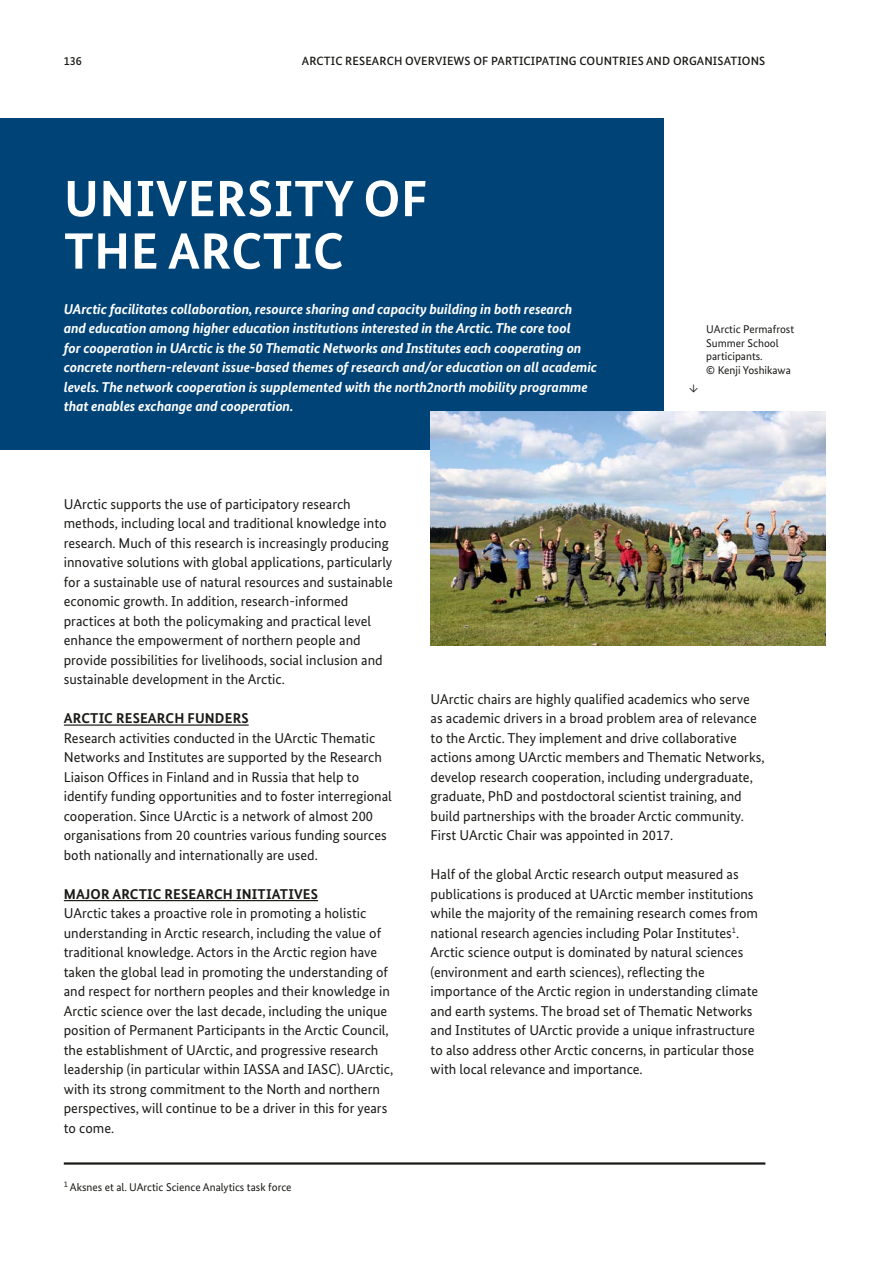
<style>
.page{position:relative;width:893px;height:1263px;background:#fff}
.page>*{position:absolute;margin:0;border:0;box-sizing:border-box;transform-origin:0 0}
.t1{font:700 51px/52.5px "Bundes Sans";letter-spacing:.01em;color:#fff}
.t2{font:14.25px/19.5px "Bundes Sans";color:#1a1a18}
.t3{font:italic 700 14.25px/19.5px "Bundes Sans";letter-spacing:-.01em;color:#fff}
.t4{font:700 14.25px "Bundes Sans";letter-spacing:.01em;color:#1a1a18}
.t5{font:500 12px "Bundes Sans";letter-spacing:.01em;color:#1a1a18}
.t6{font:11.25px/13.5px "Bundes Sans";color:#1a1a18}
</style>
<div class="page">
<div style="left:0;top:119px;width:663px;height:331px;background:#004377"></div>
<hr style="left:64px;top:724px;width:185px;height:2px;background:#1a1a18">
<hr style="left:64px;top:900px;width:254px;height:1px;background:#1a1a18">
<hr style="left:64px;top:1162px;width:701px;height:2px;background:#1a1a18">
<img style="left:431px;top:411px;width:395px;height:234px">
<p class="t5" style="left:64px;top:53px;width:19px">136</p>
<p class="t5" style="left:302px;top:53px;width:465px">ARCTIC RESEARCH OVERVIEWS OF PARTICIPATING COUNTRIES AND ORGANISATIONS</p>
<h2 class="t1" style="left:64px;top:172px;width:365px">UNIVERSITY OF<br>THE ARCTIC</h2>
<p class="t3" style="left:64px;top:299px;width:535px">UArctic facilitates collaboration, resource sharing and capacity building in both research and education among higher education institutions interested in the Arctic. The core tool<br>for cooperation in UArctic is the 50 Thematic Networks and Institutes each cooperating on concrete northern-relevant issue-based themes of research and/or education on all academic levels. The network cooperation is supplemented with the north2north mobility programme that enables exchange and cooperation.</p>
<p class="t6" style="left:689px;top:381px;width:11px">↓</p>
<p class="t6" style="left:706px;top:323px;width:89px">UArctic Permafrost<br>Summer School participants.<br>© Kenji Yoshikawa</p>
<p class="t2" style="left:64px;top:494px;width:331px">UArctic supports the use of participatory research methods, including local and traditional knowledge into research. Much of this research is increasingly producing innovative solutions with global applications, particularly for a sustainable use of natural resources and sustainable economic growth. In addition, research-informed practices at both the policymaking and practical level enhance the empowerment of northern people and provide possibilities for livelihoods, social inclusion and sustainable development in the Arctic.</p>
<h3 class="t4" style="left:64px;top:710px;width:186px">ARCTIC RESEARCH FUNDERS</h3>
<p class="t2" style="left:64px;top:728px;width:330px">Research activities conducted in the UArctic Thematic Networks and Institutes are supported by the Research Liaison Offices in Finland and in Russia that help to identify funding opportunities and to foster interregional cooperation. Since UArctic is a network of almost 200 organisations from 20 countries various funding sources both nationally and internationally are used.</p>
<h3 class="t4" style="left:64px;top:885px;width:256px">MAJOR ARCTIC RESEARCH INITIATIVES</h3>
<p class="t2" style="left:64px;top:903px;width:331px">UArctic takes a proactive role in promoting a holistic understanding in Arctic research, including the value of traditional knowledge. Actors in the Arctic region have taken the global lead in promoting the understanding of and respect for northern peoples and their knowledge in Arctic science over the last decade, including the unique position of Permanent Participants in the Arctic Council, the establishment of UArctic, and progressive research leadership (in particular within IASSA and IASC). UArctic, with its strong commitment to the North and northern perspectives, will continue to be a driver in this for years to come.</p>
<p class="t6" style="left:64px;top:1180px;width:229px"><sup>1</sup> Aksnes et al. UArctic Science Analytics task force</p>
<p class="t2" style="left:431px;top:689px;width:336px">UArctic chairs are highly qualified academics who serve as academic drivers in a broad problem area of relevance to the Arctic. They implement and drive collaborative actions among UArctic members and Thematic Networks, develop research cooperation, including undergraduate, graduate, PhD and postdoctoral scientist training, and build partnerships with the broader Arctic community.<br>First UArctic Chair was appointed in 2017.</p>
<p class="t2" style="left:431px;top:864px;width:329px">Half of the global Arctic research output measured as publications is produced at UArctic member institutions while the majority of the remaining research comes from national research agencies including Polar Institutes<sup>1</sup> .<br>Arctic science output is dominated by natural sciences (environment and earth sciences), reflecting the importance of the Arctic region in understanding climate and earth systems. The broad set of Thematic Networks and Institutes of UArctic provide a unique infrastructure to also address other Arctic concerns, in particular those with local relevance and importance.</p>
</div>
